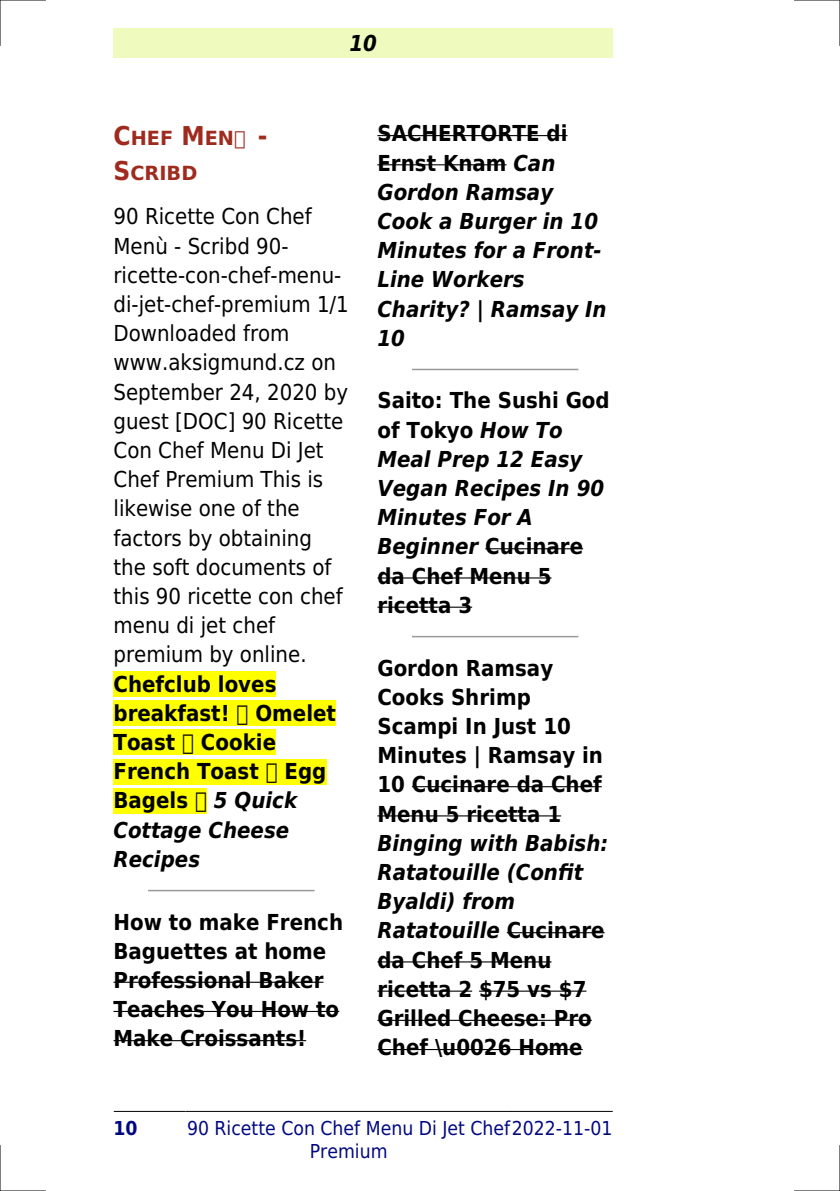
<style>
.page{position:relative;width:840px;height:1191px;background:#fff}
.page>*{position:absolute;margin:0;border:0;box-sizing:border-box;transform-origin:0 0}
.t1{font:700 22px/29.2px "DejaVu Sans Condensed";color:#000}
.t2{font:22px/29.2px "DejaVu Sans Condensed";color:#000}
.t3{font:italic 700 22px/29.2px "DejaVu Sans Condensed";color:#000}
.t4{font:700 19.6px/34.6px "DejaVu Sans Condensed";color:#9f2b1e;scale:1.1 1}
.t5{font:19.2px/23px "DejaVu Sans Condensed";color:#000880}
.t6{font:700 19.2px "DejaVu Sans Condensed";color:#000880}
.s1{font-size:26px}
.s2{font-style:italic}
.s3{font-style:normal}
</style>
<div class="page">
<div style="left:113px;top:28px;width:499px;height:30px;background:#effbbe"></div>
<hr style="left:114px;top:1111px;width:71px;height:1px;background:#000">
<hr style="left:186px;top:1111px;width:325px;height:1px;background:#000">
<hr style="left:512px;top:1111px;width:100px;height:1px;background:#000">
<div style="left:113px;top:671px;width:163px;height:26px;background:#ff0"></div>
<div style="left:113px;top:700px;width:223px;height:26px;background:#ff0"></div>
<div style="left:113px;top:729px;width:163px;height:26px;background:#ff0"></div>
<div style="left:113px;top:759px;width:213px;height:25px;background:#ff0"></div>
<div style="left:113px;top:788px;width:94px;height:25px;background:#ff0"></div>
<hr style="left:149px;top:890px;width:164px;height:1px;background:#999">
<hr style="left:113px;top:981px;width:210px;height:1px;background:#000">
<hr style="left:113px;top:1011px;width:226px;height:1px;background:#000">
<hr style="left:113px;top:1040px;width:193px;height:1px;background:#000">
<hr style="left:377px;top:135px;width:190px;height:1px;background:#000">
<hr style="left:377px;top:164px;width:129px;height:1px;background:#000">
<hr style="left:412px;top:369px;width:165px;height:1px;background:#999">
<hr style="left:485px;top:548px;width:98px;height:1px;background:#000">
<hr style="left:377px;top:577px;width:174px;height:1px;background:#000">
<hr style="left:377px;top:606px;width:95px;height:2px;background:#000">
<hr style="left:412px;top:636px;width:165px;height:1px;background:#999">
<hr style="left:411px;top:786px;width:190px;height:1px;background:#000">
<hr style="left:377px;top:815px;width:184px;height:1px;background:#000">
<hr style="left:506px;top:932px;width:98px;height:1px;background:#000">
<hr style="left:377px;top:961px;width:174px;height:1px;background:#000">
<hr style="left:377px;top:990px;width:95px;height:1px;background:#000">
<hr style="left:479px;top:990px;width:107px;height:1px;background:#000">
<hr style="left:377px;top:1019px;width:214px;height:2px;background:#000">
<hr style="left:377px;top:1049px;width:205px;height:1px;background:#000">
<hr style="left:0;top:0;width:45px;height:1px;background:#000">
<hr style="left:794px;top:0;width:45px;height:1px;background:#000">
<hr style="left:0;top:1190px;width:45px;height:1px;background:#000">
<hr style="left:794px;top:1190px;width:45px;height:1px;background:#000">
<hr style="left:0;top:0;width:1px;height:45px;background:#000">
<hr style="left:0;top:1145px;width:1px;height:46px;background:#000">
<hr style="left:839px;top:0;width:1px;height:45px;background:#000">
<hr style="left:839px;top:1145px;width:1px;height:46px;background:#000">
<p class="t3" style="left:349px;top:28px;width:29px">10</p>
<p class="t4" style="left:113px;top:121px;width:141px"><span class="s1">C</span>HEF <span class="s1">M</span>ENÙ <span class="s1">-<br>S</span>CRIBD</p>
<p class="t2" style="left:113px;top:202px;width:237px">90 Ricette Con Chef<br>Menù - Scribd 90- ricette-con-chef-menu&shy;di-jet-chef-premium 1/1<br>Downloaded from www.aksigmund.cz on<br>September 24, 2020 by guest [DOC] 90 Ricette<br>Con Chef Menu Di Jet<br>Chef Premium This is likewise one of the factors by obtaining the soft documents of this 90 ricette con chef menu di jet chef premium by online.</p>
<p class="t1" style="left:113px;top:669px;width:224px">Chefclub loves breakfast! Omelet<br>Toast Cookie<br>French Toast Egg<br>Bagels <span class="s2">5 Quick<br>Cottage Cheese<br>Recipes</span></p>
<p class="t1" style="left:113px;top:907px;width:231px">How to make French<br>Baguettes at home<br>Professional Baker<br>Teaches You How to<br>Make Croissants!</p>
<p class="t3" style="left:377px;top:119px;width:230px"><span class="s3">SACHERTORTE di<br>Ernst Knam</span> Can<br>Gordon Ramsay<br>Cook a Burger in 10<br>Minutes for a Front-<br>Line Workers<br>Charity? | Ramsay In<br>10</p>
<p class="t3" style="left:377px;top:386px;width:234px"><span class="s3">Saito: The Sushi God of Tokyo</span> How To<br>Meal Prep 12 Easy<br>Vegan Recipes In 90<br>Minutes For A<br>Beginner <span class="s3">Cucinare da Chef Menu 5 ricetta 3</span></p>
<p class="t1" style="left:377px;top:653px;width:227px">Gordon Ramsay<br>Cooks Shrimp<br>Scampi In Just 10<br>Minutes | Ramsay in<br>10 Cucinare da Chef<br>Menu 5 ricetta 1</p>
<p class="t1" style="left:377px;top:828px;width:232px"><span class="s2">Binging with Babish:<br>Ratatouille (Confit<br>Byaldi) from<br>Ratatouille</span> Cucinare da Chef 5 Menu ricetta 2 $75 vs $7<br>Grilled Cheese: Pro<br>Chef \u0026 Home</p>
<p class="t6" style="left:113px;top:1116px;width:26px">10</p>
<p class="t5" style="left:310px;top:1116px;width:304px;text-indent:-123px">90 Ricette Con Chef Menu Di Jet Chef2022-11-01<br>Premium</p>
</div>
